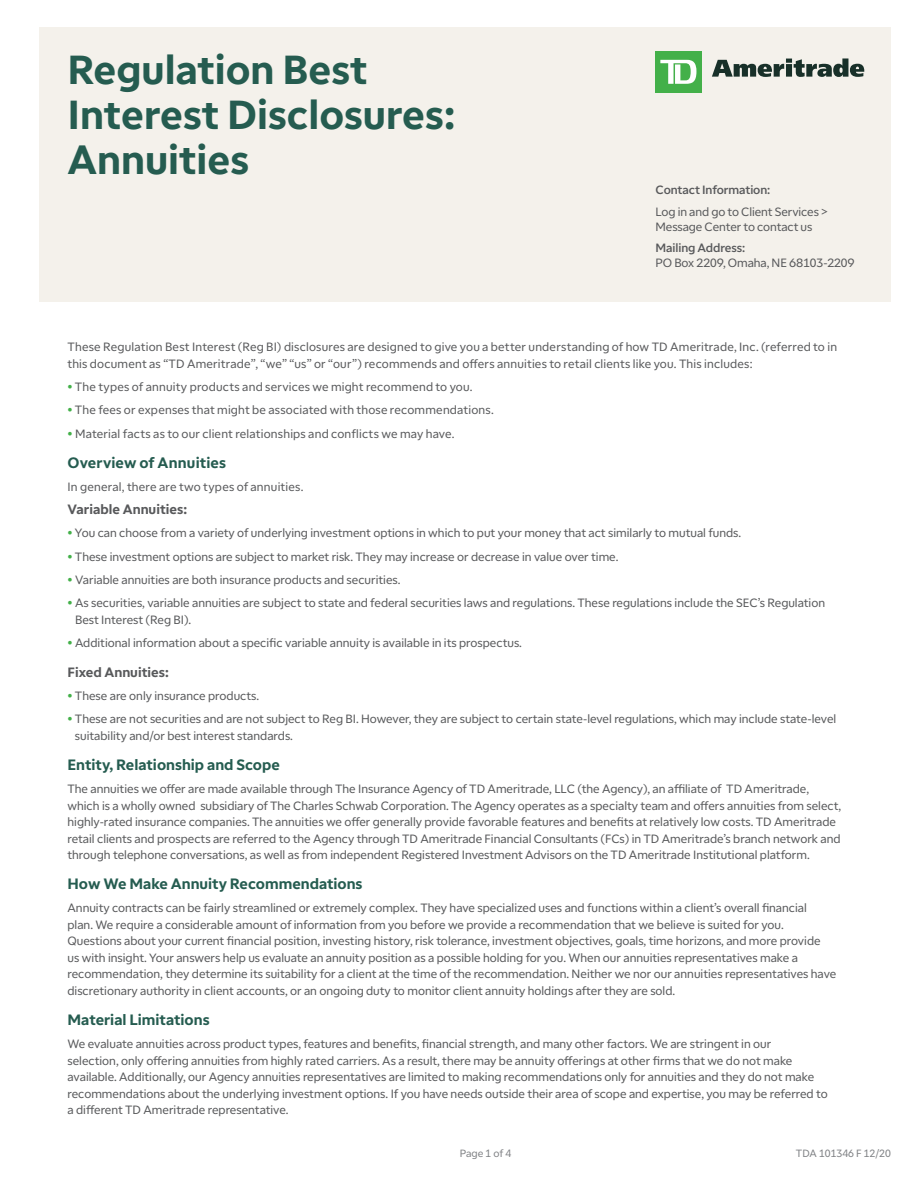
<style>
.page{position:relative;width:918px;height:1188px;background:#fff}
.page>*{position:absolute;margin:0;border:0;box-sizing:border-box;transform-origin:0 0}
.t1{font:700 40.5px/45px "TD Ameritrade";color:#255c50}
.t2{font:700 15px "TD Ameritrade";color:#255c50}
.t3{font:700 13.5px "TD Ameritrade";color:#58595b}
.t4{font:12px/16.5px "TD Ameritrade Reg";color:#58595b}
.t5{font:12px "TD Ameritrade Reg";letter-spacing:.02em;color:#58595b}
.t6{font:12px "TD Ameritrade Med";letter-spacing:-.005em;color:#58595b}
.t7{font:10.5px "TD Ameritrade Reg";color:#808285}
.s1{font-family:"TD Ameritrade Med";color:#43b049}
</style>
<div class="page">
<div style="left:40px;top:27px;width:851px;height:275px;background:#f4f1eb"></div>
<div style="left:656px;top:52px;width:46px;height:41px;background:#43b049"></div>
<svg style="left:660px;top:60px;width:36px;height:24px"></svg>
<svg style="left:712px;top:58px;width:152px;height:19px"></svg>
<h1 class="t1" style="left:68px;top:45px;width:389px">Regulation Best<br>Interest Disclosures:<br>Annuities</h1>
<p class="t6" style="left:656px;top:181px;width:116px">Contact Information:</p>
<p class="t4" style="left:656px;top:203px;width:174px;line-height:15px">Log in and go to Client Services &gt;<br>Message Center to contact us</p>
<p class="t6" style="left:656px;top:240px;width:91px">Mailing Address:</p>
<p class="t4" style="left:656px;top:254px;width:201px">PO Box 2209, Omaha, NE 68103-2209</p>
<p class="t4" style="left:68px;top:338px;width:771px">These Regulation Best Interest (Reg BI) disclosures are designed to give you a better understanding of how TD Ameritrade, Inc. (referred to in this document as “TD Ameritrade”, “we” “us” or “our”) recommends and offers annuities to retail clients like you. This includes:</p>
<p class="t5" style="left:68px;top:379px;width:407px"><span class="s1">•</span> The types of annuity products and services we might recommend to you.</p>
<p class="t4" style="left:68px;top:401px;width:428px"><span class="s1">•</span> The fees or expenses that might be associated with those recommendations.</p>
<p class="t4" style="left:68px;top:425px;width:389px"><span class="s1">•</span> Material facts as to our client relationships and conflicts we may have.</p>
<p class="t2" style="left:68px;top:452px;width:160px">Overview of Annuities</p>
<p class="t4" style="left:68px;top:478px;width:237px">In general, there are two types of annuities.</p>
<p class="t3" style="left:68px;top:500px;width:121px">Variable Annuities:</p>
<p class="t4" style="left:68px;top:524px;width:675px"><span class="s1">•</span> You can choose from a variety of underlying investment options in which to put your money that act similarly to mutual funds.</p>
<p class="t4" style="left:68px;top:548px;width:552px"><span class="s1">•</span> These investment options are subject to market risk. They may increase or decrease in value over time.</p>
<p class="t4" style="left:68px;top:571px;width:335px"><span class="s1">•</span> Variable annuities are both insurance products and securities.</p>
<p class="t4" style="left:75px;top:594px;width:752px;text-indent:-8px"><span class="s1">•</span> As securities, variable annuities are subject to state and federal securities laws and regulations. These regulations include the SEC’s Regulation<br>Best Interest (Reg BI).</p>
<p class="t4" style="left:68px;top:634px;width:456px"><span class="s1">•</span> Additional information about a specific variable annuity is available in its prospectus.</p>
<p class="t3" style="left:68px;top:662px;width:103px">Fixed Annuities:</p>
<p class="t4" style="left:68px;top:687px;width:193px"><span class="s1">•</span> These are only insurance products.</p>
<p class="t4" style="left:75px;top:710px;width:763px;text-indent:-7px"><span class="s1">•</span> These are not securities and are not subject to Reg BI. However, they are subject to certain state-level regulations, which may include state-level suitability and/or best interest standards.</p>
<p class="t2" style="left:68px;top:754px;width:214px">Entity, Relationship and Scope</p>
<p class="t4" style="left:68px;top:780px;width:775px">The annuities we offer are made available through The Insurance Agency of TD Ameritrade, LLC (the Agency), an affiliate of TD Ameritrade, which is a wholly owned subsidiary of The Charles Schwab Corporation. The Agency operates as a specialty team and offers annuities from select, highly-rated insurance companies. The annuities we offer generally provide favorable features and benefits at relatively low costs. TD Ameritrade retail clients and prospects are referred to the Agency through TD Ameritrade Financial Consultants (FCs) in TD Ameritrade’s branch network and through telephone conversations, as well as from independent Registered Investment Advisors on the TD Ameritrade Institutional platform.</p>
<p class="t2" style="left:68px;top:873px;width:297px">How We Make Annuity Recommendations</p>
<p class="t4" style="left:68px;top:899px;width:770px">Annuity contracts can be fairly streamlined or extremely complex. They have specialized uses and functions within a client’s overall financial<br>plan. We require a considerable amount of information from you before we provide a recommendation that we believe is suited for you.<br>Questions about your current financial position, investing history, risk tolerance, investment objectives, goals, time horizons, and more provide<br>us with insight. Your answers help us evaluate an annuity position as a possible holding for you. When our annuities representatives make a recommendation, they determine its suitability for a client at the time of the recommendation. Neither we nor our annuities representatives have discretionary authority in client accounts, or an ongoing duty to monitor client annuity holdings after they are sold.</p>
<p class="t2" style="left:68px;top:1009px;width:144px">Material Limitations</p>
<p class="t4" style="left:68px;top:1035px;width:762px">We evaluate annuities across product types, features and benefits, financial strength, and many other factors. We are stringent in our<br>selection, only offering annuities from highly rated carriers. As a result, there may be annuity offerings at other firms that we do not make available. Additionally, our Agency annuities representatives are limited to making recommendations only for annuities and they do not make recommendations about the underlying investment options. If you have needs outside their area of scope and expertise, you may be referred to a different TD Ameritrade representative.</p>
<p class="t7" style="left:460px;top:1146px;width:53px">Page 1 of 4</p>
<p class="t7" style="left:796px;top:1146px;width:97px">TDA 101346 F 12/20</p>
</div>
